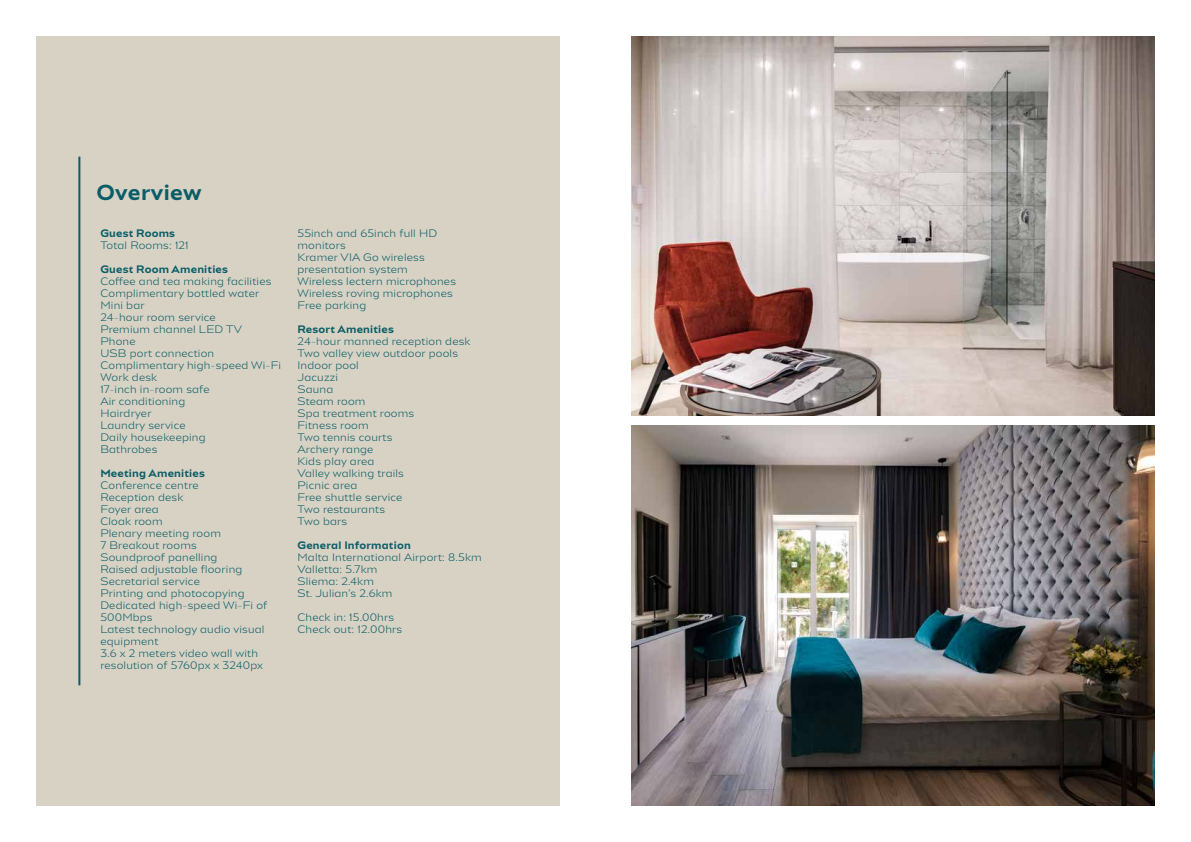
<style>
.page{position:relative;width:1191px;height:842px;background:#fff}
.page>*{position:absolute;margin:0;border:0;box-sizing:border-box;transform-origin:0 0}
.t1{font:700 20px "Bw Aleta No 20";letter-spacing:.02em;color:#0a5d67}
.t2{font:300 10px/12px "Bw Aleta No 10";letter-spacing:.02em;color:#0a5d67}
.t3{font:700 10px "Bw Aleta No 10";letter-spacing:.02em;color:#0a5d67}
</style>
<div class="page">
<div style="left:36px;top:36px;width:523px;height:770px;background:#d8d2c4"></div>
<hr style="left:78px;top:157px;width:2px;height:528px;background:#0a5d67">
<img style="left:631px;top:36px;width:524px;height:379px">
<img style="left:631px;top:425px;width:524px;height:381px">
<h1 class="t1" style="left:96px;top:181px;width:107px">Overview</h1>
<p class="t3" style="left:100px;top:227px;width:76px">Guest Rooms</p>
<p class="t2" style="left:100px;top:239px;width:90px">Total Rooms: 121</p>
<p class="t3" style="left:100px;top:263px;width:129px">Guest Room Amenities</p>
<p class="t2" style="left:100px;top:275px;width:182px">Coffee and tea making facilities<br>Complimentary bottled water<br>Mini bar<br>24-hour room service<br>Premium channel LED TV<br>Phone<br>USB port connection<br>Complimentary high-speed Wi-Fi<br>Work desk<br>17-inch in-room safe<br>Air conditioning<br>Hairdryer<br>Laundry service<br>Daily housekeeping<br>Bathrobes</p>
<p class="t3" style="left:100px;top:467px;width:106px">Meeting Amenities</p>
<p class="t2" style="left:100px;top:479px;width:168px">Conference centre<br>Reception desk<br>Foyer area<br>Cloak room<br>Plenary meeting room<br>7 Breakout rooms<br>Soundproof panelling<br>Raised adjustable flooring<br>Secretarial service<br>Printing and photocopying<br>Dedicated high-speed Wi-Fi of<br>500Mbps<br>Latest technology audio visual equipment<br>3.6 x 2 meters video wall with resolution of 5760px x 3240px</p>
<p class="t2" style="left:297px;top:227px;width:160px">55inch and 65inch full HD monitors<br>Kramer VIA Go wireless presentation system<br>Wireless lectern microphones<br>Wireless roving microphones<br>Free parking</p>
<p class="t3" style="left:297px;top:323px;width:98px">Resort Amenities</p>
<p class="t2" style="left:297px;top:335px;width:175px">24-hour manned reception desk<br>Two valley view outdoor pools<br>Indoor pool<br>Jacuzzi<br>Sauna<br>Steam room<br>Spa treatment rooms<br>Fitness room<br>Two tennis courts<br>Archery range<br>Kids play area<br>Valley walking trails<br>Picnic area<br>Free shuttle service<br>Two restaurants<br>Two bars</p>
<p class="t3" style="left:297px;top:539px;width:115px">General Information</p>
<p class="t2" style="left:297px;top:551px;width:186px">Malta International Airport: 8.5km<br>Valletta: 5.7km<br>Sliema: 2.4km<br>St. Julian’s 2.6km</p>
<p class="t2" style="left:297px;top:611px;width:106px">Check in: 15.00hrs<br>Check out: 12.00hrs</p>
</div>
